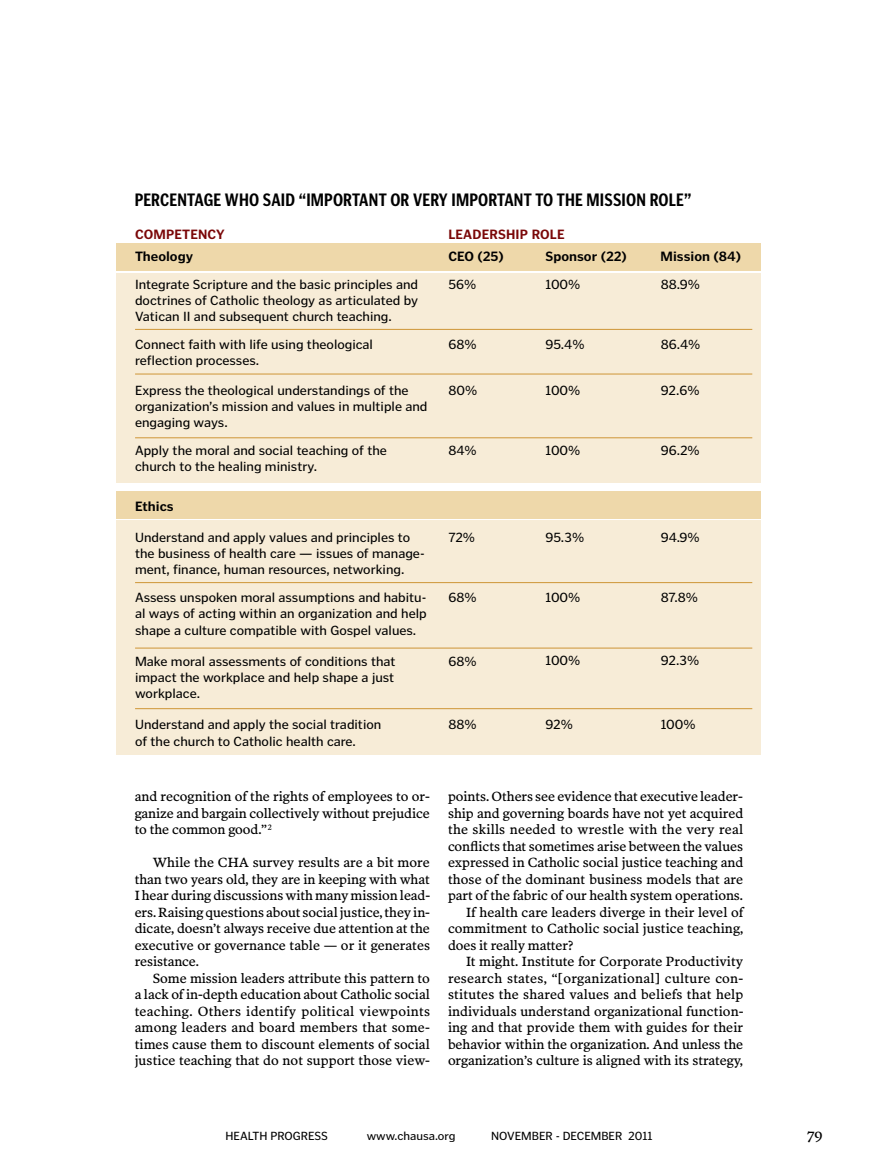
<style>
.page{position:relative;width:878px;height:1175px;background:#fff}
.page>*{position:absolute;margin:0;border:0;box-sizing:border-box;transform-origin:0 0}
.t1{font:700 18px "Poynter Gothic Text Cond";letter-spacing:.01em;color:#000}
.t2{font:15px "Poynter OS Text Three L";color:#000}
.t3{font:13.5px/16.5px "Poynter OS Text Three L";color:#000;text-align:justify}
.t4{font:13.5px/16.2px "Poynter Gothic Text";color:#000}
.t5{font:13.5px "Poynter OS Text Three L";letter-spacing:.02em;color:#000}
.t6{font:700 13.5px "Poynter Gothic Text";color:#000}
.t7{font:700 13.5px "Poynter Gothic Text";letter-spacing:.01em;color:#7a0708}
.t8{font:12px "Poynter Gothic Text";color:#000}
</style>
<div class="page">
<div style="left:117px;top:243px;width:644px;height:27px;background:#eed8aa"></div>
<div style="left:117px;top:491px;width:644px;height:27px;background:#eed8aa"></div>
<div style="left:117px;top:273px;width:644px;height:209px;background:#f7ecd7"></div>
<div style="left:117px;top:520px;width:644px;height:234px;background:#f7ecd7"></div>
<hr style="left:135px;top:329px;width:617px;height:1px;background:#ce9536">
<hr style="left:135px;top:374px;width:617px;height:1px;background:#ce9536">
<hr style="left:135px;top:437px;width:617px;height:1px;background:#ce9536">
<hr style="left:135px;top:582px;width:617px;height:1px;background:#ce9536">
<hr style="left:135px;top:647px;width:617px;height:1px;background:#ce9536">
<hr style="left:135px;top:708px;width:617px;height:1px;background:#ce9536">
<h1 class="t1" style="left:135px;top:189px;width:558px">PERCENTAGE WHO SAI D “IMPORTANT OR VERY IMPORTANT TO THE MISSION ROLE”</h1>
<p class="t7" style="left:135px;top:226px;width:91px">Competency</p>
<p class="t7" style="left:448px;top:226px;width:118px">Leadership Role</p>
<p class="t6" style="left:135px;top:248px;width:60px">Theology</p>
<p class="t6" style="left:448px;top:248px;width:57px">CEO (25)</p>
<p class="t6" style="left:545px;top:248px;width:83px">Sponsor (22)</p>
<p class="t6" style="left:660px;top:248px;width:82px">Mission (84)</p>
<p class="t4" style="left:448px;top:276px;width:29px">56%</p>
<p class="t4" style="left:660px;top:276px;width:41px">88.9%</p>
<p class="t4" style="left:135px;top:276px;width:284px;text-align:justify">Integrate Scripture and the basic principles and doctrines of Catholic theology as articulated by Vatican II and subsequent church teaching.</p>
<p class="t4" style="left:545px;top:276px;width:36px">100%</p>
<p class="t4" style="left:135px;top:336px;width:239px">Connect faith with life using theological reflection processes.</p>
<p class="t4" style="left:135px;top:382px;width:294px">Express the theological understandings of the organization’s mission and values in multiple and engaging ways.</p>
<p class="t4" style="left:135px;top:442px;width:253px">Apply the moral and social teaching of the church to the healing ministry.</p>
<p class="t6" style="left:135px;top:498px;width:40px">Ethics</p>
<p class="t4" style="left:135px;top:529px;width:291px">Understand and apply values and principles to the business of health care — issues of manage&shy;ment, finance, human resources, networking.</p>
<p class="t4" style="left:135px;top:589px;width:293px;text-align:justify">Assess unspoken moral assumptions and habitu&shy;al ways of acting within an organization and help shape a culture compatible with Gospel values.</p>
<p class="t4" style="left:135px;top:653px;width:262px;text-align:justify">Make moral assessments of conditions that impact the workplace and help shape a just workplace.</p>
<p class="t4" style="left:135px;top:716px;width:248px">Understand and apply the social tradition of the church to Catholic health care.</p>
<p class="t3" style="left:135px;top:788px;width:297px">and recognition of the rights of employees to or&shy;ganize and bargain collectively without prejudice to the common good.” <sup>2</sup></p>
<p class="t3" style="left:135px;top:854px;width:297px;text-indent:18px">While the CHA survey results are a bit more than two years old, they are in keeping with what I hear during discussions with many mission lead&shy;ers. Raising questions about social justice, they in&shy;dicate, doesn’t always receive due attention at the executive or governance table — or it generates resistance.</p>
<p class="t3" style="left:135px;top:970px;width:297px;text-indent:18px">Some mission leaders attribute this pattern to a lack of in-depth education about Catholic social teaching. Others identify political viewpoints among leaders and board members that some&shy;times cause them to discount elements of social justice teaching that do not support those view-</p>
<p class="t4" style="left:448px;top:336px;width:30px">68%</p>
<p class="t4" style="left:448px;top:382px;width:30px">80%</p>
<p class="t4" style="left:545px;top:336px;width:41px">95.4%</p>
<p class="t4" style="left:545px;top:382px;width:36px">100%</p>
<p class="t4" style="left:660px;top:336px;width:41px">86.4%</p>
<p class="t4" style="left:660px;top:382px;width:40px">92.6%</p>
<p class="t4" style="left:448px;top:442px;width:30px">84%</p>
<p class="t4" style="left:545px;top:442px;width:36px">100%</p>
<p class="t4" style="left:660px;top:442px;width:41px">96.2%</p>
<p class="t4" style="left:448px;top:529px;width:28px">72%</p>
<p class="t4" style="left:545px;top:529px;width:40px">95.3%</p>
<p class="t4" style="left:660px;top:529px;width:40px">94.9%</p>
<p class="t4" style="left:448px;top:589px;width:30px">68%</p>
<p class="t4" style="left:545px;top:589px;width:36px">100%</p>
<p class="t4" style="left:660px;top:589px;width:39px">87.8%</p>
<p class="t4" style="left:448px;top:653px;width:30px">68%</p>
<p class="t4" style="left:545px;top:653px;width:36px">100%</p>
<p class="t4" style="left:660px;top:653px;width:40px">92.3%</p>
<p class="t4" style="left:448px;top:716px;width:30px">88%</p>
<p class="t4" style="left:545px;top:716px;width:29px">92%</p>
<p class="t4" style="left:660px;top:716px;width:36px">100%</p>
<p class="t3" style="left:448px;top:788px;width:296px">points. Others see evidence that executive leader-</p>
<p class="t3" style="left:448px;top:805px;width:297px">ship and governing boards have not yet acquired</p>
<p class="t3" style="left:448px;top:821px;width:297px">the skills needed to wrestle with the very real</p>
<p class="t3" style="left:448px;top:838px;width:296px">conflicts that sometimes arise between the values</p>
<p class="t3" style="left:448px;top:854px;width:297px">expressed in Catholic social justice teaching and</p>
<p class="t3" style="left:448px;top:871px;width:297px">those of the dominant business models that are</p>
<p class="t3" style="left:448px;top:887px;width:296px">part of the fabric of our health system operations.</p>
<p class="t3" style="left:466px;top:904px;width:279px">If health care leaders diverge in their level of</p>
<p class="t3" style="left:448px;top:920px;width:297px">commitment to Catholic social justice teaching,</p>
<p class="t3" style="left:448px;top:937px;width:127px">does it really matter?</p>
<p class="t3" style="left:466px;top:953px;width:279px">It might. Institute for Corporate Productivity</p>
<p class="t5" style="left:448px;top:970px;width:297px">research states, “[organizational] culture con-</p>
<p class="t3" style="left:448px;top:986px;width:297px">stitutes the shared values and beliefs that help</p>
<p class="t3" style="left:448px;top:1003px;width:297px">individuals understand organizational function-</p>
<p class="t3" style="left:448px;top:1019px;width:297px">ing and that provide them with guides for their</p>
<p class="t3" style="left:448px;top:1036px;width:297px">behavior within the organization. And unless the</p>
<p class="t3" style="left:448px;top:1052px;width:296px">organization’s culture is aligned with its strategy,</p>
<p class="t8" style="left:225px;top:1128px;width:104px">HEALTH PROGRESS</p>
<p class="t8" style="left:366px;top:1128px;width:90px">www.chausa.org</p>
<p class="t8" style="left:491px;top:1128px;width:163px">NOVEMBER - DECEMBER 2011</p>
<p class="t2" style="left:807px;top:1128px;width:17px">79</p>
</div>
